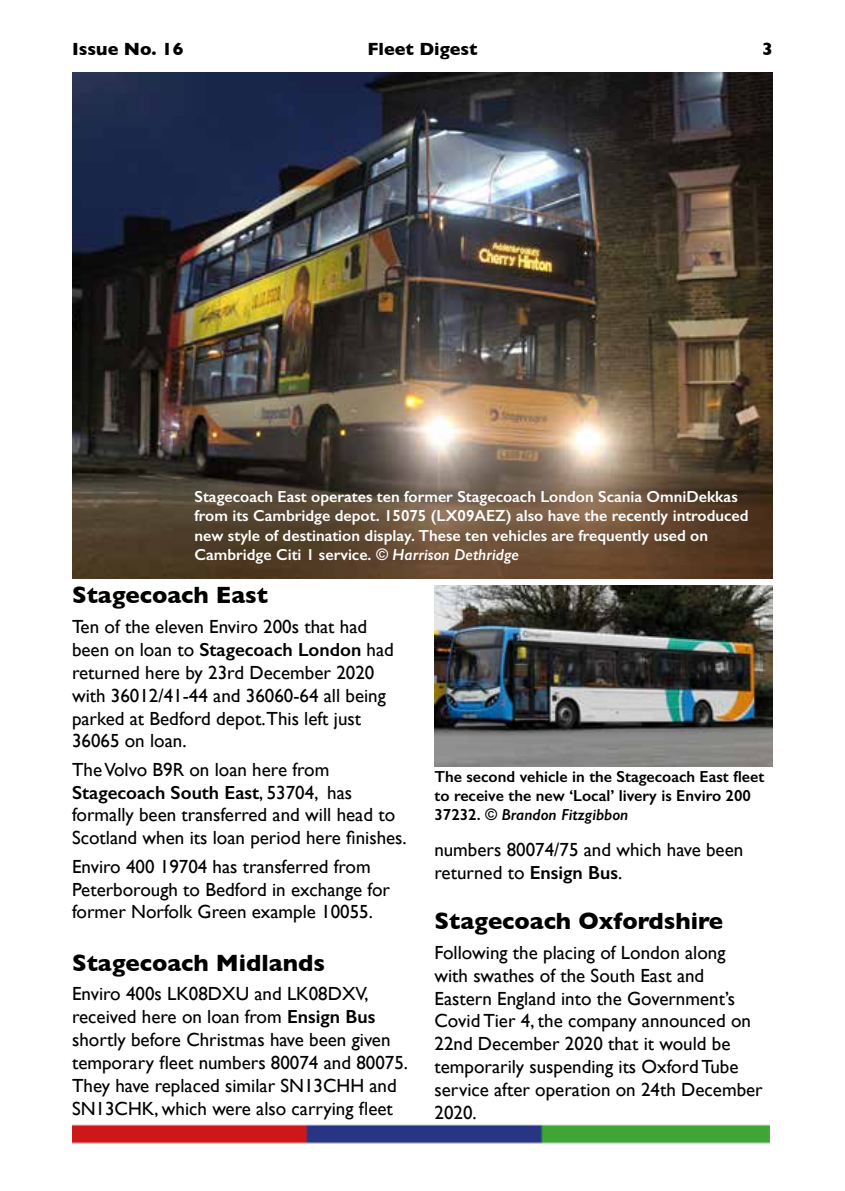
<style>
.page{position:relative;width:845px;height:1191px;background:#fff}
.page>*{position:absolute;margin:0;border:0;box-sizing:border-box;transform-origin:0 0}
.t1{font:700 24px "Gill Sans";color:#000}
.t2{font:19px/22.8px "Gill Sans";color:#000}
.t3{font:700 18px "Gill Sans";color:#000}
.t4{font:600 16px/19.2px "Gill Sans";color:#fff}
.t5{font:600 16px/19.2px "Gill Sans";color:#000}
.s1{font-style:italic}
.s2{font-weight:600}
</style>
<div class="page">
<img style="left:72px;top:1124px;width:698px;height:19px">
<img style="left:72px;top:72px;width:701px;height:506px">
<img style="left:434px;top:585px;width:339px;height:181px">
<p class="t3" style="left:72px;top:35px;width:113px">Issue No. 16</p>
<p class="t3" style="left:762px;top:35px;width:12px">3</p>
<p class="t3" style="left:367px;top:35px;width:112px">Fleet Digest</p>
<p class="t4" style="left:194px;top:487px;width:555px">Stagecoach East operates ten former Stagecoach London Scania OmniDekkas from its Cambridge depot. 15075 (LX09AEZ) also have the recently introduced new style of destination display. These ten vehicles are frequently used on Cambridge Citi 1 service. <span class="s1">© Harrison Dethridge</span></p>
<p class="t1" style="left:72px;top:576px;width:197px">Stagecoach East</p>
<p class="t2" style="left:72px;top:615px;width:323px">Ten of the eleven Enviro 200s that had been on loan to <span class="s2">Stagecoach London</span> had returned here by 23rd December 2020 with 36012/41-44 and 36060-64 all being parked at Bedford depot.This left just 36065 on loan.</p>
<p class="t2" style="left:72px;top:758px;width:336px">The Volvo B9R on loan here from <span class="s2">Stagecoach South East</span>, 53704, has formally been transferred and will head to Scotland when its loan period here finishes.</p>
<p class="t2" style="left:72px;top:854px;width:320px">Enviro 400 19704 has transferred from<br>Peterborough to Bedford in exchange for former Norfolk Green example 10055.</p>
<p class="t1" style="left:72px;top:943px;width:254px">Stagecoach Midlands</p>
<p class="t2" style="left:72px;top:982px;width:337px">Enviro 400s LK08DXU and LK08DXV, received here on loan from <span class="s2">Ensign Bus </span>shortly before Christmas have been given temporary fleet numbers 80074 and 80075.<br>They have replaced similar SN13CHH and SN13CHK, which were also carrying fleet</p>
<p class="t5" style="left:434px;top:766px;width:331px">The second vehicle in the Stagecoach East fleet to receive the new ‘Local’ livery is Enviro 200<br>37232. <span class="s1">© Brandon Fitzgibbon</span></p>
<p class="t2" style="left:434px;top:838px;width:310px">numbers 80074/75 and which have been returned to <span class="s2">Ensign Bus</span>.</p>
<p class="t1" style="left:434px;top:902px;width:290px">Stagecoach Oxfordshire</p>
<p class="t2" style="left:434px;top:941px;width:330px">Following the placing of London along with swathes of the South East and Eastern England into the Government’s Covid Tier 4, the company announced on 22nd December 2020 that it would be temporarily suspending its Oxford Tube service after operation on 24th December 2020.</p>
</div>
